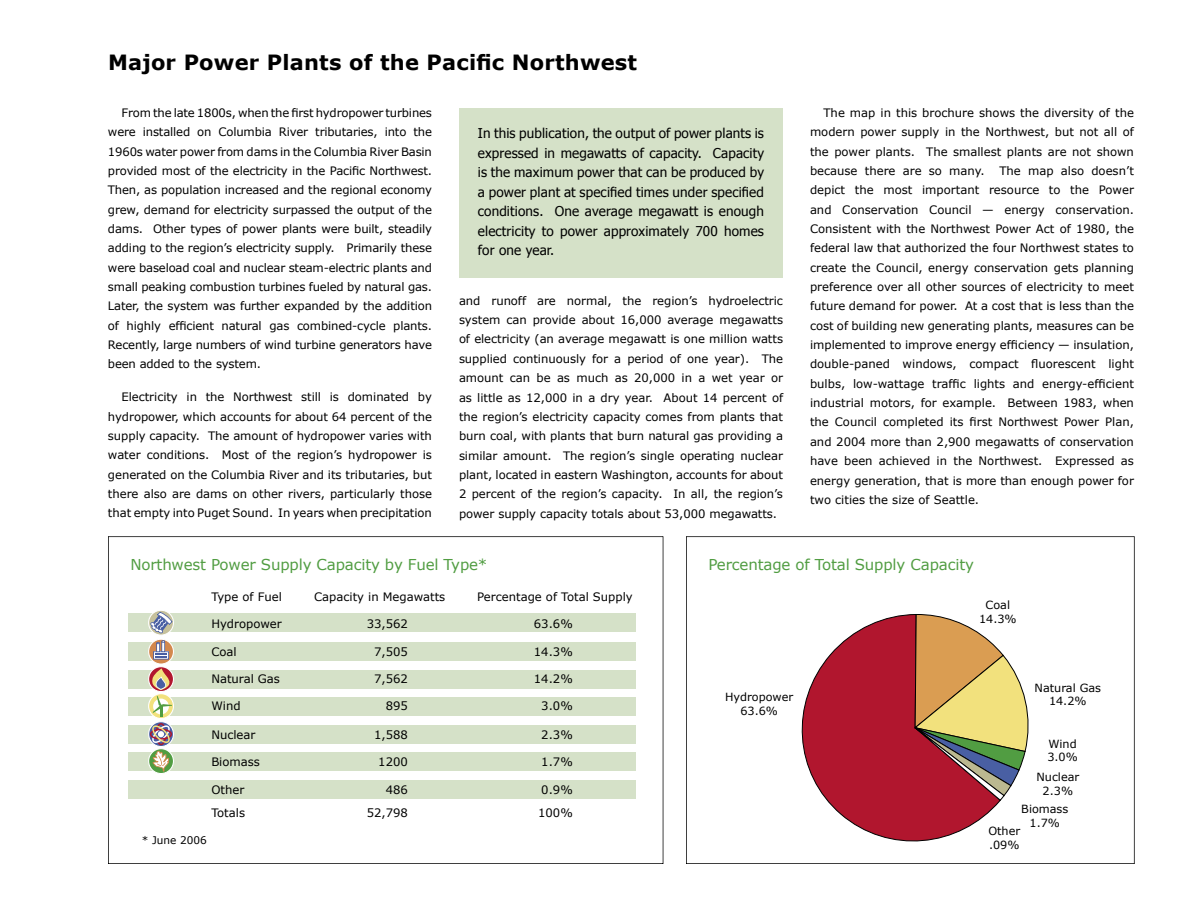
<style>
.page{position:relative;width:1188px;height:918px;background:#fff}
.page>*{position:absolute;margin:0;border:0;box-sizing:border-box;transform-origin:0 0}
.t1{font:700 21px "Verdana";letter-spacing:.01em;color:#000}
.t2{font:15px "Verdana";letter-spacing:-.01em;color:#519d42}
.t3{font:13.5px/19.5px "Tahoma";letter-spacing:.01em;color:#000;text-align:justify}
.t4{font:11.7px/19.4px "Verdana";color:#000;text-align:justify}
.t5{font:11.25px/13.5px "Verdana";color:#000;text-align:center}
.t6{font:10.5px "Verdana";color:#000}
</style>
<div class="page">
<svg style="left:686px;top:536px;width:449px;height:328px"></svg>
<svg style="left:755px;top:588px;width:303px;height:276px"></svg>
<svg style="left:859px;top:593px;width:206px;height:209px"></svg>
<div style="left:459px;top:108px;width:324px;height:169px;background:#d5e1c8"></div>
<svg style="left:108px;top:536px;width:555px;height:328px"></svg>
<svg style="left:148px;top:610px;width:27px;height:164px"></svg>
<h1 class="t1" style="left:108px;top:49px;width:531px">Major Power Plants of the Pacific Northwest</h1>
<p class="t4" style="left:108px;top:103px;width:326px;text-indent:14px">From the late 1800s, when the first hydropower turbines were installed on Columbia River tributaries, into the 1960s water power from dams in the Columbia River Basin provided most of the electricity in the Pacific Northwest.<br>Then, as population increased and the regional economy grew, demand for electricity surpassed the output of the dams. Other types of power plants were built, steadily adding to the region’s electricity supply. Primarily these were baseload coal and nuclear steam-electric plants and small peaking combustion turbines fueled by natural gas.<br>Later, the system was further expanded by the addition of highly efficient natural gas combined-cycle plants.<br>Recently, large numbers of wind turbine generators have been added to the system.</p>
<p class="t4" style="left:108px;top:387px;width:326px;text-indent:14px">Electricity in the Northwest still is dominated by hydropower, which accounts for about 64 percent of the supply capacity. The amount of hydropower varies with water conditions. Most of the region’s hydropower is generated on the Columbia River and its tributaries, but there also are dams on other rivers, particularly those that empty into Puget Sound. In years when precipitation</p>
<p class="t4" style="left:810px;top:103px;width:326px;text-indent:14px">The map in this brochure shows the diversity of the modern power supply in the Northwest, but not all of the power plants. The smallest plants are not shown because there are so many. The map also doesn’t depict the most important resource to the Power and Conservation Council — energy conservation.<br>Consistent with the Northwest Power Act of 1980, the federal law that authorized the four Northwest states to create the Council, energy conservation gets planning preference over all other sources of electricity to meet future demand for power. At a cost that is less than the cost of building new generating plants, measures can be implemented to improve energy efficiency — insulation, double-paned windows, compact fluorescent light bulbs, low-wattage traffic lights and energy-efficient industrial motors, for example. Between 1983, when the Council completed its first Northwest Power Plan, and 2004 more than 2,900 megawatts of conservation have been achieved in the Northwest. Expressed as energy generation, that is more than enough power for two cities the size of Seattle.</p>
<p class="t3" style="left:478px;top:123px;width:288px">In this publication, the output of power plants is expressed in megawatts of capacity. Capacity is the maximum power that can be produced by a power plant at specified times under specified conditions. One average megawatt is enough electricity to power approximately 700 homes for one year.</p>
<p class="t4" style="left:459px;top:290px;width:326px">and runoff are normal, the region’s hydroelectric system can provide about 16,000 average megawatts of electricity (an average megawatt is one million watts supplied continuously for a period of one year). The amount can be as much as 20,000 in a wet year or as little as 12,000 in a dry year. About 14 percent of the region’s electricity capacity comes from plants that burn coal, with plants that burn natural gas providing a similar amount. The region’s single operating nuclear plant, located in eastern Washington, accounts for about 2 percent of the region’s capacity. In all, the region’s power supply capacity totals about 53,000 megawatts.</p>
<p class="t2" style="left:708px;top:555px;width:267px">Percentage of Total Supply Capacity</p>
<p class="t2" style="left:130px;top:555px;width:359px">Northwest Power Supply Capacity by Fuel Type*</p>
<p class="t4" style="left:211px;top:587px;width:72px">Type of Fuel</p>
<p class="t4" style="left:314px;top:587px;width:133px">Capacity in Megawatts</p>
<p class="t4" style="left:477px;top:587px;width:157px">Percentage of Total Supply</p>
<p class="t4" style="left:211px;top:614px;width:72px">Hydropower</p>
<p class="t4" style="left:367px;top:614px;width:43px">33,562</p>
<p class="t4" style="left:534px;top:614px;width:40px">63.6%</p>
<p class="t4" style="left:211px;top:642px;width:27px">Coal</p>
<p class="t4" style="left:374px;top:642px;width:35px">7,505</p>
<p class="t4" style="left:534px;top:642px;width:40px">14.3%</p>
<p class="t4" style="left:211px;top:669px;width:70px">Natural Gas</p>
<p class="t4" style="left:374px;top:669px;width:35px">7,562</p>
<p class="t4" style="left:534px;top:669px;width:40px">14.2%</p>
<p class="t4" style="left:211px;top:696px;width:31px">Wind</p>
<p class="t4" style="left:386px;top:696px;width:24px">895</p>
<p class="t4" style="left:541px;top:696px;width:33px">3.0%</p>
<p class="t4" style="left:211px;top:725px;width:46px">Nuclear</p>
<p class="t4" style="left:374px;top:725px;width:35px">1,588</p>
<p class="t4" style="left:541px;top:725px;width:33px">2.3%</p>
<p class="t4" style="left:211px;top:752px;width:50px">Biomass</p>
<p class="t4" style="left:378px;top:752px;width:31px">1200</p>
<p class="t4" style="left:541px;top:752px;width:33px">1.7%</p>
<p class="t4" style="left:211px;top:780px;width:34px">Other</p>
<p class="t4" style="left:386px;top:780px;width:24px">486</p>
<p class="t4" style="left:541px;top:780px;width:33px">0.9%</p>
<p class="t4" style="left:211px;top:803px;width:35px">Totals</p>
<p class="t4" style="left:367px;top:803px;width:43px">52,798</p>
<p class="t4" style="left:538px;top:803px;width:36px">100%</p>
<p class="t5" style="left:979px;top:598px;width:39px">Coal<br>14.3%</p>
<p class="t5" style="left:725px;top:690px;width:70px">Hydropower<br>63.6%</p>
<p class="t5" style="left:1035px;top:680px;width:68px">Natural Gas<br>14.2%</p>
<p class="t5" style="left:1047px;top:737px;width:32px;text-align:left">Wind<br>3.0%</p>
<p class="t5" style="left:1037px;top:770px;width:44px">Nuclear<br>2.3%</p>
<p class="t5" style="left:1021px;top:802px;width:49px">Biomass<br>1.7%</p>
<p class="t5" style="left:988px;top:824px;width:33px;text-align:left">Other .09%</p>
<p class="t6" style="left:142px;top:833px;width:67px">* June 2006</p>
</div>
